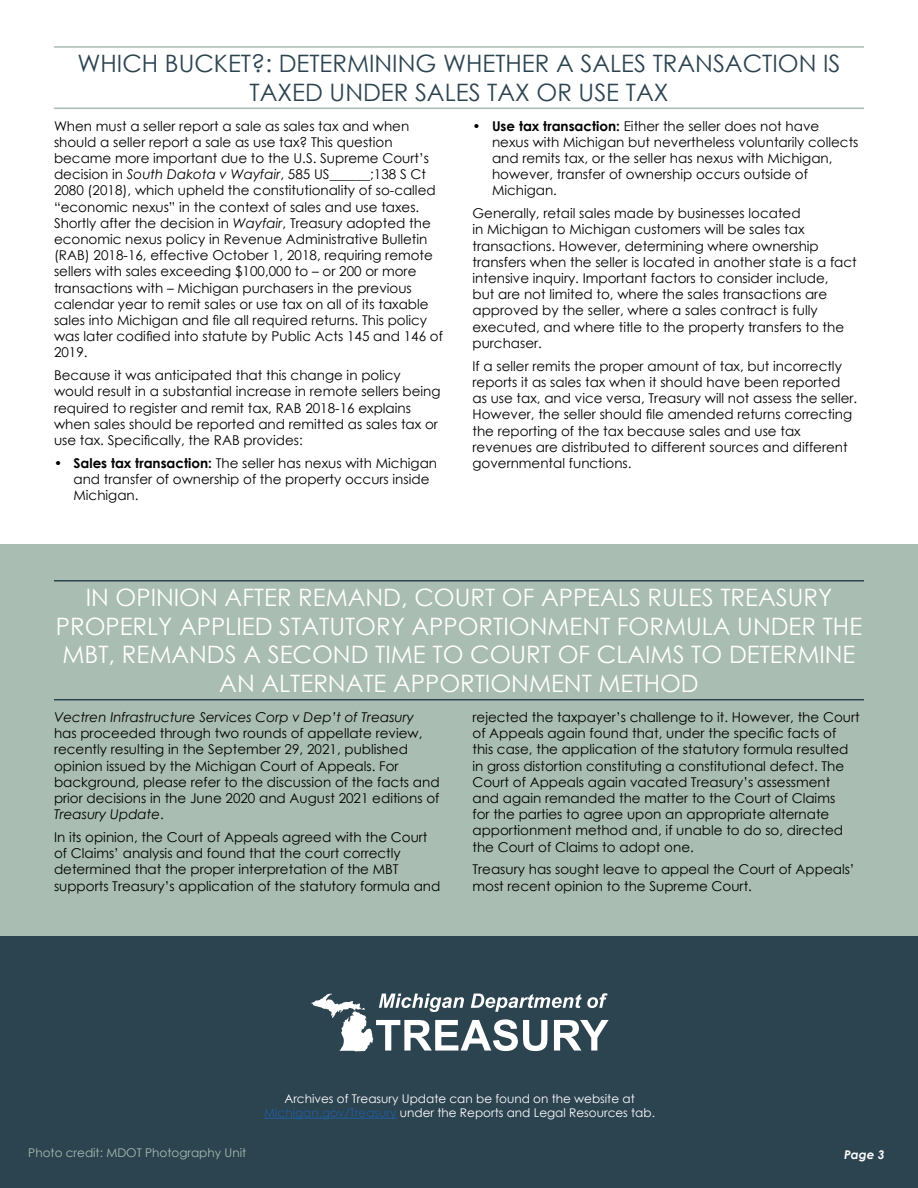
<style>
.page{position:relative;width:918px;height:1188px;background:#fff}
.page>*{position:absolute;margin:0;border:0;box-sizing:border-box;transform-origin:0 0}
.t1{font:24px/28.8px "Century Gothic";color:#fff;text-align:center}
.t2{font:24px/28.8px "Century Gothic";color:#2c4350;text-align:center}
.t3{font:13.5px/16.2px "Century Gothic";color:#000}
.t4{font:italic 13.5px "Century Gothic";color:#000}
.t5{font:12px/14.4px "Century Gothic";color:#fff;text-align:center}
.t6{font:12px "Century Gothic";color:#a9bdb2}
.t7{font:italic 700 12px "Century Gothic";color:#fff}
.s1{font-style:italic}
.s2{font-weight:700}
.s3{color:#215e9e}
</style>
<div class="page">
<div style="left:0;top:544px;width:918px;height:419px;background:#a9bdb2"></div>
<hr style="left:54px;top:46px;width:810px;height:2px;background:#a9bdb2">
<hr style="left:54px;top:108px;width:810px;height:1px;background:#a9bdb2">
<div style="left:0;top:937px;width:918px;height:251px;background:#2c4350"></div>
<svg style="left:311px;top:993px;width:298px;height:58px"></svg>
<hr style="left:264px;top:1118px;width:133px;height:1px;background:#215e9e">
<hr style="left:54px;top:580px;width:810px;height:2px;background:#2c4350">
<hr style="left:54px;top:699px;width:810px;height:1px;background:#2c4350">
<h1 class="t2" style="left:78px;top:49px;width:765px">WHICH BUCKET?: DETERMINING WHETHER A SALES TRANSACTION IS<br>TAXED UNDER SALES TAX OR USE TAX</h1>
<p class="t3" style="left:54px;top:117px;width:390px">When must a seller report a sale as sales tax and when should a seller report a sale as use tax? This question became more important due to the U.S. Supreme Court’s decision in <span class="s1">South Dakota v Wayfair</span>, 585 US______;138 S Ct 2080 (2018), which upheld the constitutionality of so-called “economic nexus” in the context of sales and use taxes.<br>Shortly after the decision in <span class="s1">Wayfair</span>, Treasury adopted the economic nexus policy in Revenue Administrative Bulletin (RAB) 2018-16, effective October 1, 2018, requiring remote sellers with sales exceeding $100,000 to – or 200 or more transactions with – Michigan purchasers in the previous calendar year to remit sales or use tax on all of its taxable sales into Michigan and file all required returns. This policy was later codified into statute by Public Acts 145 and 146 of 2019.</p>
<p class="t3" style="left:54px;top:367px;width:388px">Because it was anticipated that this change in policy would result in a substantial increase in remote sellers being required to register and remit tax, RAB 2018-16 explains when sales should be reported and remitted as sales tax or use tax. Specifically, the RAB provides:</p>
<p class="t3" style="left:74px;top:455px;width:365px;text-indent:-20px">• <span class="s2">Sales tax transaction:</span> The seller has nexus with Michigan and transfer of ownership of the property occurs inside<br>Michigan.</p>
<p class="t3" style="left:492px;top:117px;width:368px;text-indent:-20px">• <span class="s2">Use tax transaction:</span> Either the seller does not have nexus with Michigan but nevertheless voluntarily collects and remits tax, or the seller has nexus with Michigan, however, transfer of ownership occurs outside of Michigan.</p>
<p class="t3" style="left:472px;top:205px;width:386px">Generally, retail sales made by businesses located<br>in Michigan to Michigan customers will be sales tax transactions. However, determining where ownership transfers when the seller is located in another state is a fact intensive inquiry. Important factors to consider include,<br>but are not limited to, where the sales transactions are approved by the seller, where a sales contract is fully executed, and where title to the property transfers to the purchaser.</p>
<p class="t3" style="left:472px;top:358px;width:386px">If a seller remits the proper amount of tax, but incorrectly reports it as sales tax when it should have been reported as use tax, and vice versa, Treasury will not assess the seller.<br>However, the seller should file amended returns correcting the reporting of the tax because sales and use tax revenues are distributed to different sources and different governmental functions.</p>
<h1 class="t1" style="left:56px;top:582px;width:808px">IN OPINION AFTER REMAND, COURT OF APPEALS RULES TREASURY PROPERLY APPLIED STATUTORY APPORTIONMENT FORMULA UNDER THE MBT, REMANDS A SECOND TIME TO COURT OF CLAIMS TO DETERMINE AN ALTERNATE APPORTIONMENT METHOD</h1>
<p class="t4" style="left:54px;top:708px;width:362px">Vectren Infrastructure Services Corp v Dep’t of Treasury</p>
<p class="t3" style="left:54px;top:725px;width:387px">has proceeded through two rounds of appellate review, recently resulting in the September 29, 2021, published opinion issued by the Michigan Court of Appeals. For background, please refer to the discussion of the facts and prior decisions in the June 2020 and August 2021 editions of <span class="s1">Treasury Update</span>.</p>
<p class="t3" style="left:54px;top:829px;width:388px">In its opinion, the Court of Appeals agreed with the Court of Claims’ analysis and found that the court correctly determined that the proper interpretation of the MBT supports Treasury’s application of the statutory formula and</p>
<p class="t3" style="left:472px;top:709px;width:389px">rejected the taxpayer’s challenge to it. However, the Court of Appeals again found that, under the specific facts of this case, the application of the statutory formula resulted in gross distortion constituting a constitutional defect. The Court of Appeals again vacated Treasury’s assessment and again remanded the matter to the Court of Claims<br>for the parties to agree upon an appropriate alternate apportionment method and, if unable to do so, directed the Court of Claims to adopt one.</p>
<p class="t3" style="left:472px;top:861px;width:384px">Treasury has sought leave to appeal the Court of Appeals’ most recent opinion to the Supreme Court.</p>
<p class="t6" style="left:28px;top:1144px;width:219px">Photo credit: MDOT Photography Unit</p>
<p class="t5" style="left:264px;top:1091px;width:392px">Archives of Treasury Update can be found on the website at<br><span class="s3">Michigan.gov/Treasury</span> under the Reports and Legal Resources tab.</p>
<p class="t7" style="left:844px;top:1146px;width:42px">Page 3</p>
</div>
